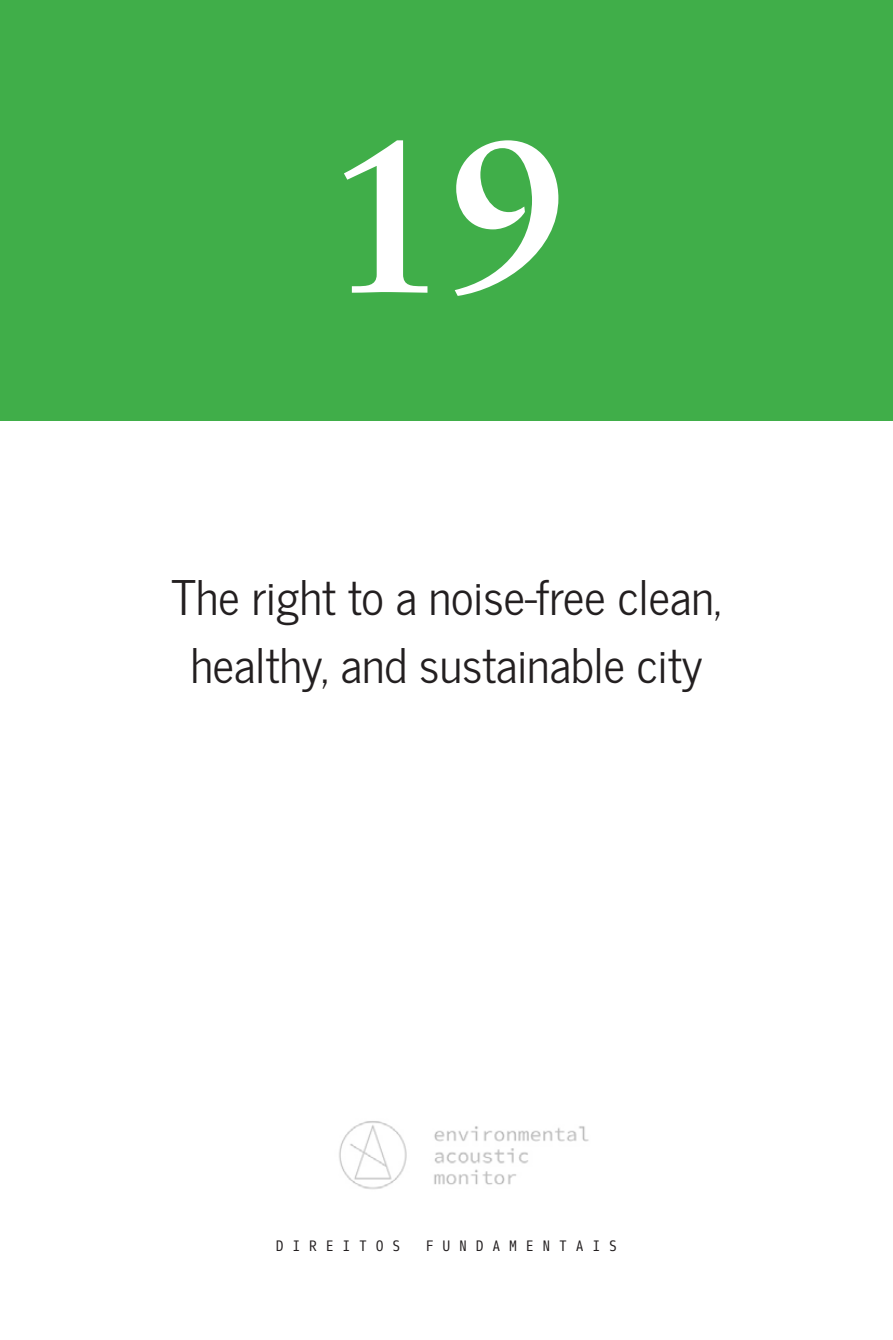
<style>
.page{position:relative;width:893px;height:1340px;background:#fff}
.page>*{position:absolute;margin:0;border:0;box-sizing:border-box;transform-origin:0 0}
.topo{font:700 216px "Sabon LT Std";color:#fff}
.corpo{font:47.25px/67.5px "News Cycle";color:#231f20;text-align:center}
.t1{font:14.62px "Eco Coding";letter-spacing:.6em;color:#231f20}
</style>
<div class="page">
<img style="left:339px;top:1121px;width:250px;height:69px">
<div style="left:0;top:0;width:893px;height:420px;background:#40ae49"></div>
<p class="topo" style="left:326px;top:83px;width:242px">19</p>
<p class="corpo" style="left:171px;top:562px;width:552px">The right to a noise-free clean, healthy, and sustainable city</p>
<p class="t1" style="left:276px;top:1237px;width:126px">DIREITOS</p>
<p class="t1" style="left:426px;top:1237px;width:193px">FUNDAMENTAIS</p>
</div>
